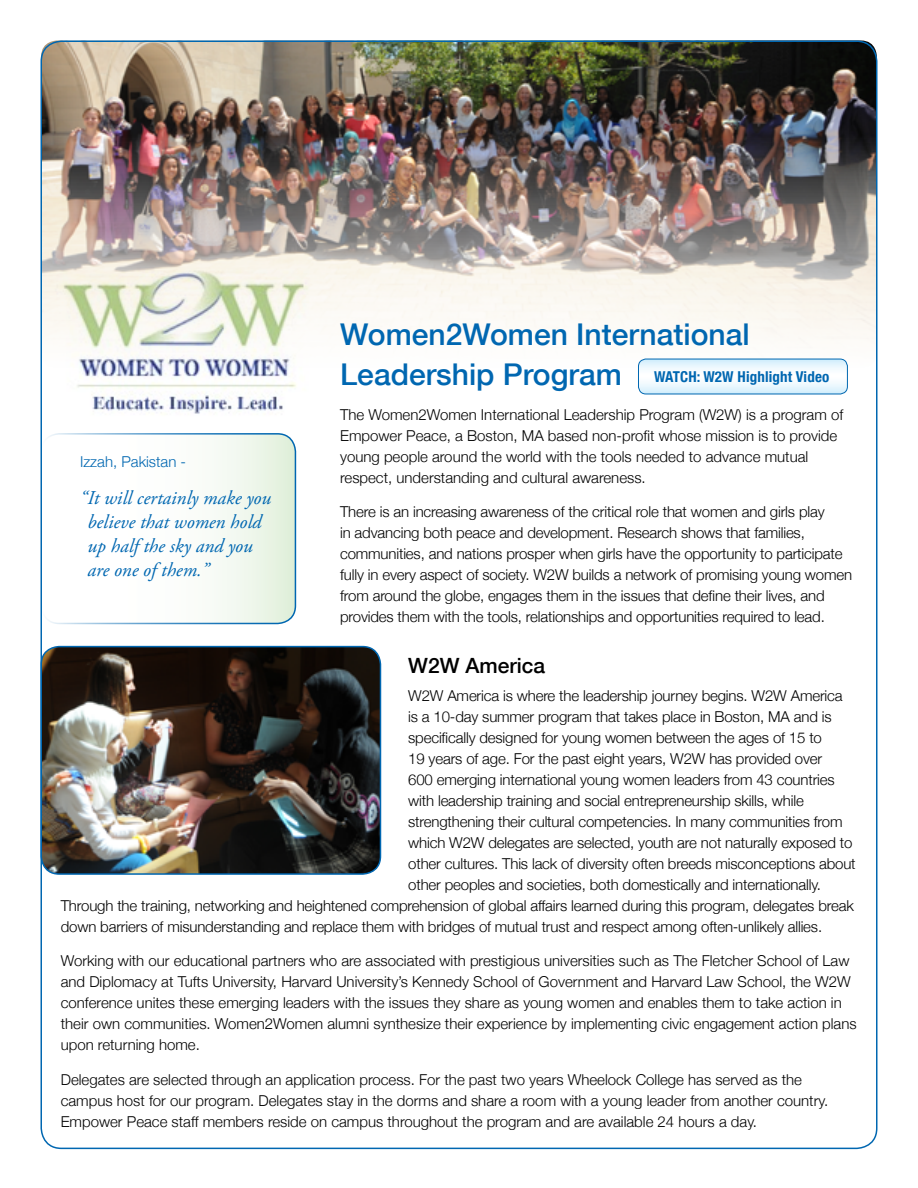
<style>
.page{position:relative;width:918px;height:1188px;background:#fff}
.page>*{position:absolute;margin:0;border:0;box-sizing:border-box;transform-origin:0 0}
.header1{font:500 30px/40.5px "Helvetica Neue";color:#0067b1}
.header1-2{font:500 21px "Helvetica Neue";color:#000}
.quote2{font:italic 19.5px/24px "Adobe Garamond Pro";color:#0067b1}
.Body{font:300 15px/21px "Helvetica Neue";letter-spacing:-.01em;color:#000}
.Body-2{font:700 condensed 15px "Helvetica Neue";letter-spacing:.01em;color:#0067b1}
.quotee{font:300 15px "Helvetica Neue";color:#0067b1}
</style>
<div class="page">
<img style="left:41px;top:40px;width:836px;height:324px">
<img style="left:44px;top:253px;width:288px;height:161px">
<img style="left:41px;top:647px;width:339px;height:227px">
<div style="left:40px;top:646px;width:341px;height:229px;border:2px solid #0067b1;border-radius:18px"></div>
<svg style="left:638px;top:359px;width:209px;height:35px"></svg>
<div style="left:638px;top:359px;width:210px;height:35px;border:1px solid #0067b1;border-radius:8px"></div>
<div style="left:41px;top:434px;width:254px;height:189px;background:linear-gradient(to right,#fff,#eaf4e6);border-radius:18px"></div>
<div style="left:40px;top:433px;width:256px;height:191px;border:2px solid #0067b1;border-radius:18px"></div>
<p class="header1" style="left:340px;top:312px;width:411px">Women2Women International<br>Leadership Program</p>
<p class="Body" style="left:340px;top:403px;width:505px">The Women2Women International Leadership Program (W2W) is a program of Empower Peace, a Boston, MA based non-profit whose mission is to provide young people around the world with the tools needed to advance mutual respect, understanding and cultural awareness.</p>
<p class="Body" style="left:340px;top:500px;width:514px">There is an increasing awareness of the critical role that women and girls play<br>in advancing both peace and development. Research shows that families, communities, and nations prosper when girls have the opportunity to participate fully in every aspect of society. W2W builds a network of promising young women from around the globe, engages them in the issues that define their lives, and provides them with the tools, relationships and opportunities required to lead.</p>
<p class="header1-2" style="left:408px;top:649px;width:138px">W2W America</p>
<p class="Body" style="left:408px;top:684px;width:436px">W2W America is where the leadership journey begins. W2W America</p>
<p class="Body" style="left:408px;top:705px;width:425px">is a 10-day summer program that takes place in Boston, MA and is</p>
<p class="Body" style="left:408px;top:726px;width:415px">specifically designed for young women between the ages of 15 to</p>
<p class="Body" style="left:408px;top:747px;width:416px">19 years of age. For the past eight years, W2W has provided over</p>
<p class="Body" style="left:408px;top:768px;width:428px">600 emerging international young women leaders from 43 countries</p>
<p class="Body" style="left:408px;top:789px;width:397px">with leadership training and social entrepreneurship skills, while</p>
<p class="Body" style="left:408px;top:810px;width:436px">strengthening their cultural competencies. In many communities from</p>
<p class="Body" style="left:408px;top:831px;width:446px">which W2W delegates are selected, youth are not naturally exposed to</p>
<p class="Body" style="left:408px;top:852px;width:449px">other cultures. This lack of diversity often breeds misconceptions about</p>
<p class="Body" style="left:408px;top:873px;width:414px">other peoples and societies, both domestically and internationally.</p>
<p class="Body" style="left:61px;top:894px;width:795px">Through the training, networking and heightened comprehension of global affairs learned during this program, delegates break</p>
<p class="Body" style="left:61px;top:915px;width:763px">down barriers of misunderstanding and replace them with bridges of mutual trust and respect among often-unlikely allies.</p>
<p class="Body" style="left:61px;top:950px;width:797px">Working with our educational partners who are associated with prestigious universities such as The Fletcher School of Law and Diplomacy at Tufts University, Harvard University’s Kennedy School of Government and Harvard Law School, the W2W conference unites these emerging leaders with the issues they share as young women and enables them to take action in their own communities. Women2Women alumni synthesize their experience by implementing civic engagement action plans upon returning home.</p>
<p class="Body" style="left:61px;top:1068px;width:769px">Delegates are selected through an application process. For the past two years Wheelock College has served as the campus host for our program. Delegates stay in the dorms and share a room with a young leader from another country.<br>Empower Peace staff members reside on campus throughout the program and are available 24 hours a day.</p>
<p class="Body-2" style="left:654px;top:364px;width:177px">WATCH: W2W Highlight Video</p>
<p class="quotee" style="left:80px;top:449px;width:108px">Izzah, Pakistan -</p>
<p class="quote2" style="left:87px;top:487px;width:185px;text-indent:-7px">“It will certainly make you believe that women hold up half the sky and you are one of them.”</p>
</div>
